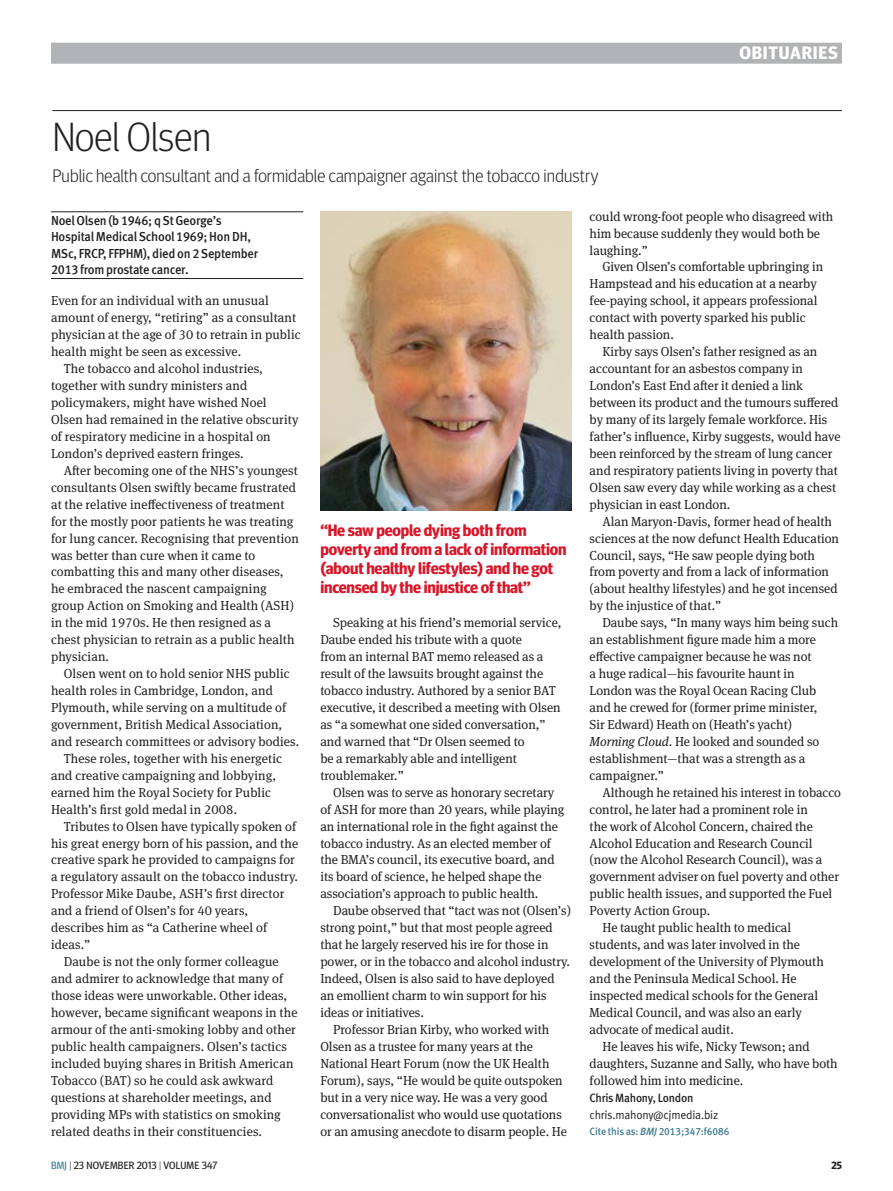
<style>
.page{position:relative;width:893px;height:1191px;background:#fff}
.page>*{position:absolute;margin:0;border:0;box-sizing:border-box;transform-origin:0 0}
.OBIT_head_27{font:300 40.5px "Meta Headline OT";color:#231f20}
.intro_12{font:300 18px "Meta Headline OT";letter-spacing:.01em;color:#231f20}
.t1{font:700 18px "Meta Headline OT";letter-spacing:.04em;color:#fff}
.quote{font:700 16.5px/18.8px "Meta Headline OT";letter-spacing:-.01em;color:#d71729}
.body_indent{font:13.05px/17px "Meta Serif Pro";color:#231f20}
.body{font:13.05px/17px "Meta Serif Pro";letter-spacing:.01em;color:#231f20}
.Main_obit_biog{font:500 13.05px/16.5px "Meta Pro";letter-spacing:-.02em;color:#231f20;scale:.95 1}
.obit_author{font:12px/17px "Meta Pro Normal";letter-spacing:-.02em;color:#231f20;scale:.95 1}
.t2{font:10.5px "Meta Headline OT";letter-spacing:.01em;color:#231f20}
.citation{font:500 10.5px "Meta Pro";letter-spacing:-.01em;color:#3c7b93;scale:.95 1}
.t3{font:700 10.5px "Meta Headline OT";color:#231f20}
.s1{font-style:italic}
.s2{font-family:"Meta Pro";font-weight:500}
.s3{color:#3c7b93}
.s4{font-weight:300}
</style>
<div class="page">
<div style="left:51px;top:43px;width:791px;height:21px;background:#b2b3b7"></div>
<img style="left:320px;top:211px;width:252px;height:299px">
<hr style="left:51px;top:211px;width:252px;height:1px;background:#231f20">
<hr style="left:51px;top:278px;width:252px;height:1px;background:#231f20">
<hr style="left:52px;top:110px;width:790px;height:1px;background:#231f20">
<p class="OBIT_head_27" style="left:52px;top:113px;width:160px">Noel Olsen</p>
<p class="intro_12" style="left:52px;top:165px;width:547px">Public health consultant and a formidable campaigner against the tobacco industry</p>
<h2 class="t1" style="left:739px;top:42px;width:100px">OBITUARIES</h2>
<p class="Main_obit_biog" style="left:51px;top:211px;width:220px">Noel Olsen (b 1946; q St George’s Hospital Medical School 1969; Hon DH, MSc, FRCP, FFPHM), died on 2 September 2013 from prostate cancer.</p>
<p class="body" style="left:51px;top:292px;width:251px">Even for an individual with an unusual amount of energy, “retiring” as a consultant physician at the age of 30 to retrain in public health might be seen as excessive.</p>
<p class="body_indent" style="left:51px;top:359px;width:249px;text-indent:13px">The tobacco and alcohol industries, together with sundry ministers and policymakers, might have wished Noel Olsen had remained in the relative obscurity of respiratory medicine in a hospital on London’s deprived eastern fringes.</p>
<p class="body_indent" style="left:51px;top:461px;width:249px;text-indent:13px">After becoming one of the NHS’s youngest consultants Olsen swiftly became frustrated at the relative ineffectiveness of treatment for the mostly poor patients he was treating for lung cancer. Recognising that prevention was better than cure when it came to combatting this and many other diseases, he embraced the nascent campaigning group Action on Smoking and Health (ASH) in the mid 1970s. He then resigned as a chest physician to retrain as a public health physician.</p>
<p class="body_indent" style="left:51px;top:664px;width:250px;text-indent:13px">Olsen went on to hold senior NHS public health roles in Cambridge, London, and Plymouth, while serving on a multitude of government, British Medical Association, and research committees or advisory bodies.</p>
<p class="body_indent" style="left:51px;top:749px;width:233px;text-indent:13px">These roles, together with his energetic and creative campaigning and lobbying, earned him the Royal Society for Public Health’s first gold medal in 2008.</p>
<p class="body_indent" style="left:51px;top:817px;width:249px;text-indent:13px">Tributes to Olsen have typically spoken of his great energy born of his passion, and the creative spark he provided to campaigns for a regulatory assault on the tobacco industry.<br>Professor Mike Daube, ASH’s first director and a friend of Olsen’s for 40 years, describes him as “a Catherine wheel of ideas.”</p>
<p class="body_indent" style="left:51px;top:952px;width:248px;text-indent:13px">Daube is not the only former colleague and admirer to acknowledge that many of those ideas were unworkable. Other ideas, however, became significant weapons in the armour of the anti-smoking lobby and other public health campaigners. Olsen’s tactics included buying shares in British American Tobacco (BAT) so he could ask awkward questions at shareholder meetings, and providing MPs with statistics on smoking related deaths in their constituencies.</p>
<p class="quote" style="left:320px;top:521px;width:248px">“He saw people dying both from poverty and from a lack of information (about healthy lifestyles) and he got incensed by the injustice of that”</p>
<p class="body_indent" style="left:320px;top:613px;width:243px;text-indent:13px">Speaking at his friend’s memorial service, Daube ended his tribute with a quote<br>from an internal BAT memo released as a result of the lawsuits brought against the tobacco industry. Authored by a senior BAT executive, it described a meeting with Olsen as “a somewhat one sided conversation,” and warned that “Dr Olsen seemed to<br>be a remarkably able and intelligent troublemaker.”</p>
<p class="body_indent" style="left:320px;top:783px;width:246px;text-indent:13px">Olsen was to serve as honorary secretary of ASH for more than 20 years, while playing an international role in the fight against the tobacco industry. As an elected member of the BMA’s council, its executive board, and its board of science, he helped shape the association’s approach to public health.</p>
<p class="body_indent" style="left:320px;top:901px;width:252px;text-indent:13px">Daube observed that “tact was not (Olsen’s) strong point,” but that most people agreed that he largely reserved his ire for those in power, or in the tobacco and alcohol industry.<br>Indeed, Olsen is also said to have deployed an emollient charm to win support for his ideas or initiatives.</p>
<p class="body_indent" style="left:320px;top:1020px;width:248px;text-indent:13px">Professor Brian Kirby, who worked with Olsen as a trustee for many years at the National Heart Forum (now the UK Health Forum), says, “He would be quite outspoken but in a very nice way. He was a very good conversationalist who would use quotations or an amusing anecdote to disarm people. He</p>
<p class="body_indent" style="left:590px;top:207px;width:245px">could wrong-foot people who disagreed with him because suddenly they would both be laughing.”</p>
<p class="body_indent" style="left:590px;top:258px;width:235px;text-indent:13px">Given Olsen’s comfortable upbringing in Hampstead and his education at a nearby fee-paying school, it appears professional contact with poverty sparked his public health passion.</p>
<p class="body_indent" style="left:590px;top:342px;width:252px;text-indent:13px">Kirby says Olsen’s father resigned as an accountant for an asbestos company in London’s East End after it denied a link between its product and the tumours suffered by many of its largely female workforce. His father’s influence, Kirby suggests, would have been reinforced by the stream of lung cancer and respiratory patients living in poverty that Olsen saw every day while working as a chest physician in east London.</p>
<p class="body_indent" style="left:590px;top:512px;width:251px;text-indent:13px">Alan Maryon-Davis, former head of health sciences at the now defunct Health Education Council, says, “He saw people dying both from poverty and from a lack of information (about healthy lifestyles) and he got incensed by the injustice of that.”</p>
<p class="body_indent" style="left:590px;top:613px;width:250px;text-indent:13px">Daube says, “In many ways him being such an establishment figure made him a more effective campaigner because he was not<br>a huge radical—his favourite haunt in London was the Royal Ocean Racing Club and he crewed for (former prime minister,<br>Sir Edward) Heath on (Heath’s yacht)<br><span class="s1">Morning Cloud</span>. He looked and sounded so establishment—that was a strength as a campaigner.”</p>
<p class="body_indent" style="left:590px;top:783px;width:253px;text-indent:13px">Although he retained his interest in tobacco control, he later had a prominent role in<br>the work of Alcohol Concern, chaired the Alcohol Education and Research Council (now the Alcohol Research Council), was a government adviser on fuel poverty and other public health issues, and supported the Fuel Poverty Action Group.</p>
<p class="body_indent" style="left:590px;top:918px;width:236px;text-indent:13px">He taught public health to medical students, and was later involved in the development of the University of Plymouth and the Peninsula Medical School. He inspected medical schools for the General Medical Council, and was also an early advocate of medical audit.</p>
<p class="body_indent" style="left:590px;top:1037px;width:250px;text-indent:13px">He leaves his wife, Nicky Tewson; and daughters, Suzanne and Sally, who have both followed him into medicine.</p>
<p class="obit_author" style="left:590px;top:1088px;width:137px"><span class="s2">Chris Mahony, London </span>chris.mahony@cjmedia.biz</p>
<p class="citation" style="left:590px;top:1123px;width:149px">Cite this as: <span class="s1">BMJ</span> 2013;347:f6086</p>
<p class="t2" style="left:51px;top:1159px;width:168px"><span class="s3">BMJ</span> <span class="s4">|</span> 23 NOVEMBER 2013 <span class="s4">|</span> VOLUME 347</p>
<p class="t3" style="left:831px;top:1159px;width:12px">25</p>
</div>
